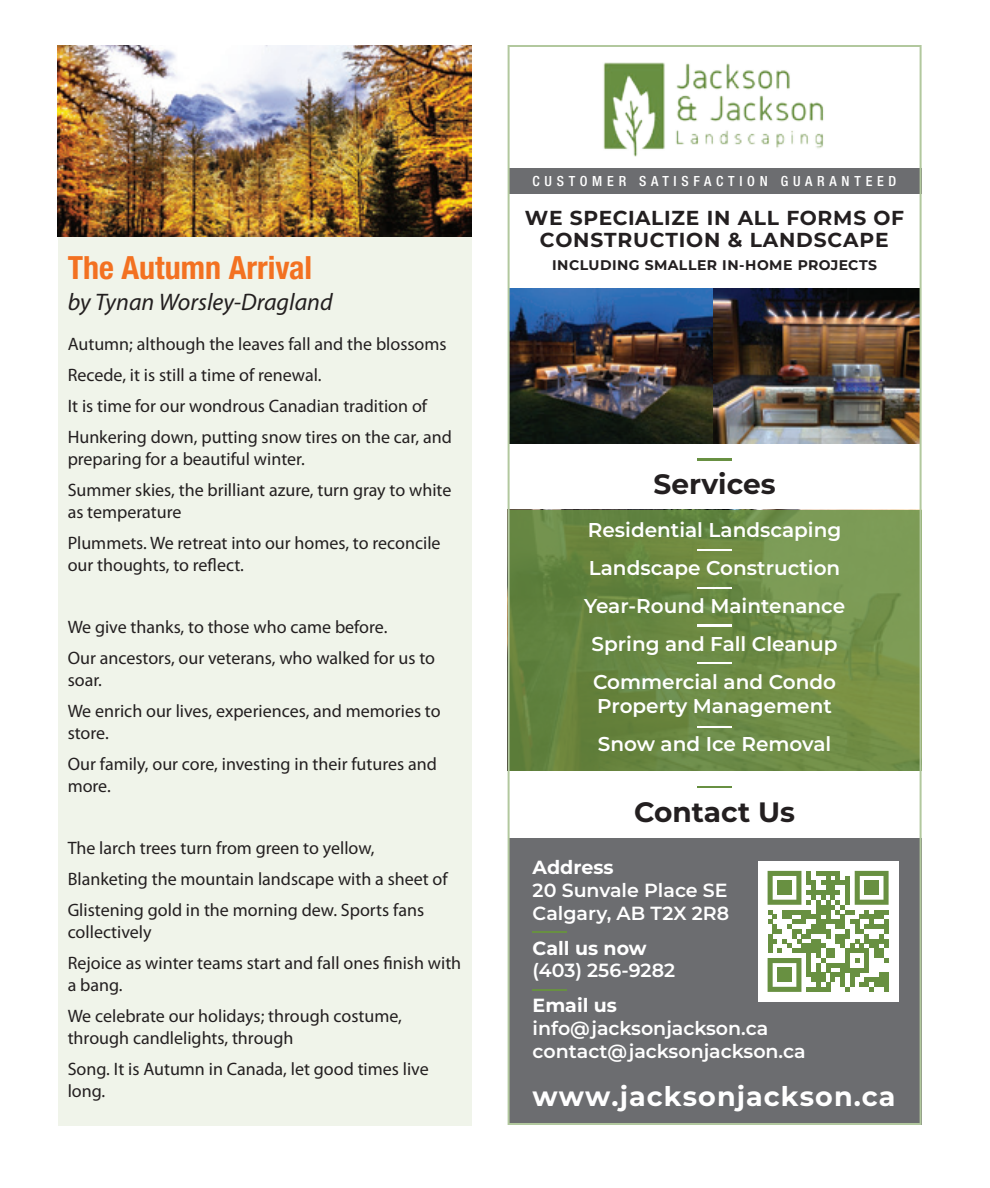
<style>
.page{position:relative;width:990px;height:1188px;background:#fff}
.page>*{position:absolute;margin:0;border:0;box-sizing:border-box;transform-origin:0 0}
.In_Around_title{font:700 condensed 32px "Helvetica Neue LT Std";color:#f37121}
.t1{font:700 28px "Montserrat";color:#231f20}
.t2{font:700 27px "Montserrat";letter-spacing:.04em;color:#fff}
.Body_text{font:italic 24px "Myriad Pro";color:#231f20}
.t3{font:700 20.2px/22.4px "Montserrat";letter-spacing:.04em;color:#231f20;text-align:center}
.t4{font:600 20px/38px "Montserrat";color:#fff;text-align:center}
.t5{font:600 19px/22.8px "Montserrat";color:#fff}
.Body_text-2{font:18px/22px "Myriad Pro";color:#231f20}
.t6{font:700 14px "Montserrat";letter-spacing:.03em;color:#231f20}
.t7{font:500 condensed 14px "Helvetica Neue LT Std";letter-spacing:.34em;color:#fff}
.s1{font-weight:700}
</style>
<div class="page">
<svg style="left:511px;top:510px;width:408px;height:261px;background:#6d8b45"></svg>
<div style="left:508px;top:168px;width:414px;height:25px;background:#6c6d70"></div>
<div style="left:508px;top:838px;width:414px;height:287px;background:#6c6d70"></div>
<hr style="left:697px;top:459px;width:35px;height:2px;background:#689042">
<img style="left:603px;top:62px;width:221px;height:95px">
<img style="left:511px;top:288px;width:408px;height:155px">
<hr style="left:697px;top:786px;width:35px;height:2px;background:#689042">
<hr style="left:697px;top:549px;width:35px;height:2px;background:#fff">
<hr style="left:697px;top:587px;width:35px;height:2px;background:#fff">
<hr style="left:697px;top:625px;width:35px;height:2px;background:#fff">
<hr style="left:697px;top:662px;width:35px;height:2px;background:#fff">
<hr style="left:697px;top:726px;width:35px;height:2px;background:#fff">
<div style="left:758px;top:861px;width:140px;height:141px;background:#fff"></div>
<svg style="left:768px;top:871px;width:121px;height:121px"></svg>
<div style="left:777px;top:881px;width:15px;height:14px;background:#689041"></div>
<div style="left:864px;top:881px;width:15px;height:14px;background:#689041"></div>
<div style="left:777px;top:968px;width:15px;height:14px;background:#689041"></div>
<hr style="left:532px;top:931px;width:35px;height:2px;background:#689042">
<hr style="left:532px;top:989px;width:35px;height:2px;background:#689042">
<div style="left:58px;top:52px;width:414px;height:1074px;background:#f0f4ea"></div>
<img style="left:58px;top:46px;width:414px;height:191px">
<p class="In_Around_title" style="left:68px;top:248px;width:246px">The Autumn Arrival</p>
<p class="Body_text" style="left:68px;top:287px;width:266px">by Tynan Worsley-Dragland</p>
<p class="Body_text-2" style="left:68px;top:333px;width:381px">Autumn; although the leaves fall and the blossoms</p>
<p class="Body_text-2" style="left:68px;top:364px;width:255px">Recede, it is still a time of renewal.</p>
<p class="Body_text-2" style="left:68px;top:395px;width:361px">It is time for our wondrous Canadian tradition of</p>
<p class="Body_text-2" style="left:68px;top:426px;width:386px">Hunkering down, putting snow tires on the car, and preparing for a beautiful winter.</p>
<p class="Body_text-2" style="left:68px;top:479px;width:385px">Summer skies, the brilliant azure, turn gray to white as temperature</p>
<p class="Body_text-2" style="left:68px;top:532px;width:374px">Plummets. We retreat into our homes, to reconcile our thoughts, to reflect.</p>
<p class="Body_text-2" style="left:68px;top:616px;width:321px">We give thanks, to those who came before.</p>
<p class="Body_text-2" style="left:68px;top:647px;width:369px">Our ancestors, our veterans, who walked for us to soar.</p>
<p class="Body_text-2" style="left:68px;top:700px;width:375px">We enrich our lives, experiences, and memories to store.</p>
<p class="Body_text-2" style="left:68px;top:753px;width:371px">Our family, our core, investing in their futures and more.</p>
<p class="Body_text-2" style="left:68px;top:837px;width:308px">The larch trees turn from green to yellow,</p>
<p class="Body_text-2" style="left:68px;top:868px;width:382px">Blanketing the mountain landscape with a sheet of</p>
<p class="Body_text-2" style="left:68px;top:899px;width:358px">Glistening gold in the morning dew. Sports fans collectively</p>
<p class="Body_text-2" style="left:68px;top:952px;width:395px">Rejoice as winter teams start and fall ones finish with a bang.</p>
<p class="Body_text-2" style="left:68px;top:1005px;width:336px">We celebrate our holidays; through costume, through candlelights, through</p>
<p class="Body_text-2" style="left:68px;top:1058px;width:363px">Song. It is Autumn in Canada, let good times live long.</p>
<p class="t7" style="left:533px;top:172px;width:365px">CUSTOMER SATISFACTION GUARANTEED</p>
<p class="t3" style="left:525px;top:206px;width:381px">WE SPECIALIZE IN ALL FORMS OF<br>CONSTRUCTION &amp; LANDSCAPE</p>
<p class="t6" style="left:552px;top:256px;width:326px">INCLUDING SMALLER IN-HOME PROJECTS</p>
<p class="t1" style="left:654px;top:465px;width:124px">Services</p>
<p class="t4" style="left:584px;top:511px;width:263px">Residential Landscaping<br>Landscape Construction<br>Year-Round Maintenance<br>Spring and Fall Cleanup<br>Commercial and Condo</p>
<p class="t4" style="left:597px;top:687px;width:236px;text-align:left">Property Management<br>Snow and Ice Removal</p>
<p class="t1" style="left:634px;top:793px;width:163px">Contact Us</p>
<p class="t5" style="left:533px;top:855px;width:198px"><span class="s1">Address<br></span>20 Sunvale Place SE<br>Calgary, AB T2X 2R8</p>
<p class="t5" style="left:533px;top:936px;width:144px"><span class="s1">Call us now </span>(403) 256-9282</p>
<p class="t5" style="left:533px;top:993px;width:275px"><span class="s1">Email us </span>info@jacksonjackson.ca contact@jacksonjackson.ca</p>
<p class="t2" style="left:533px;top:1078px;width:365px">www.jacksonjackson.ca</p>
</div>
